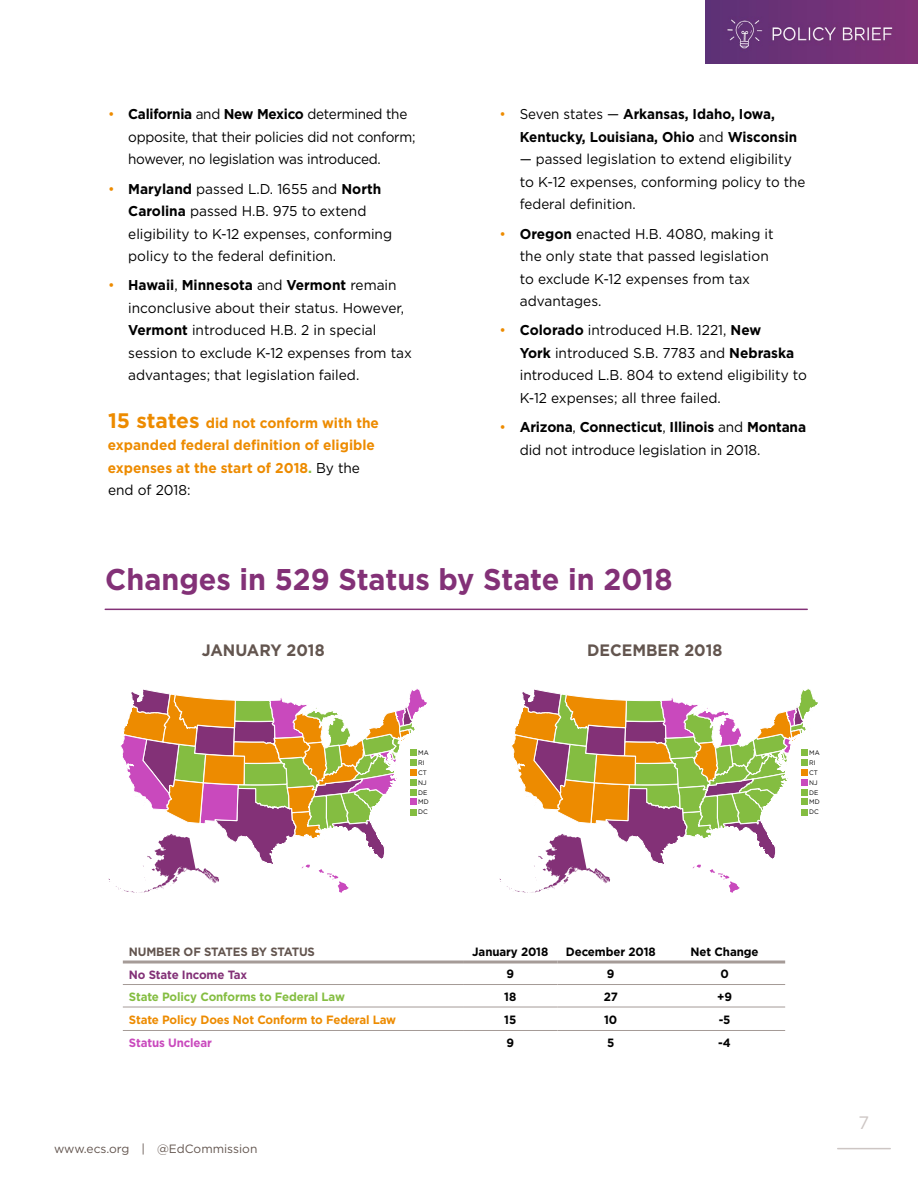
<style>
.page{position:relative;width:918px;height:1188px;background:#fff}
.page>*{position:absolute;margin:0;border:0;box-sizing:border-box;transform-origin:0 0}
.t1{font:700 30px "Gotham";color:#833177;scale:.96 1}
.t2{font:18px "Gotham";color:#cdc6c4}
.t3{font:700 16.5px "Gotham";color:#63554f;scale:.96 1}
.t4{font:14.25px/22.5px "Gotham";color:#000;scale:.96 1}
.t5{font:14.25px/22.5px "Gotham";letter-spacing:-.02em;color:#000;scale:.95 1}
.t6{font:700 14.25px/22.5px "Gotham";color:#ed8b00;scale:.96 1}
.t7{font:14.25px/22.5px "Gotham";color:#000;scale:.94 1}
.t8{font:700 14.25px/22.5px "Gotham";color:#000;scale:.94 1}
.t9{font:700 12px "Gotham";letter-spacing:-.01em;color:#000;scale:.96 1}
.t10{font:700 12px "Gotham";letter-spacing:-.01em;color:#ed8b00;scale:.96 1}
.t11{font:700 12px "Gotham";letter-spacing:-.01em;color:#84bd41;scale:.96 1}
.t12{font:12px "Gotham";color:#63554f}
.t13{font:700 12px "Gotham";letter-spacing:-.01em;color:#63554f;scale:.96 1}
.t14{font:700 12px "Gotham";letter-spacing:-.01em;color:#833177;scale:.96 1}
.t15{font:700 12px "Gotham";letter-spacing:-.01em;color:#c949bd;scale:.96 1}
.t16{font:6.6px/10.2px "Gotham";color:#000}
.t17{font:6.6px/10.2px "Gotham";color:#000;scale:.96 1}
.s1{color:#ed8b00}
.s2{font-weight:700}
.s3{font-size:21px}
.s4{color:#84bd41}
.s5{font-weight:400;color:#000}
.s6{font-weight:400;color:#ed8b00}
.s7{font-weight:400}
</style>
<div class="page">
<img style="left:705px;top:0;width:213px;height:64px">
<hr style="left:838px;top:1148px;width:52px;height:1px;background:#cdc6c4">
<svg style="left:108px;top:689px;width:319px;height:204px"></svg>
<svg style="left:500px;top:688px;width:318px;height:205px"></svg>
<hr style="left:105px;top:609px;width:702px;height:1px;background:#833177">
<hr style="left:123px;top:984px;width:340px;height:1px;background:#a59b97">
<hr style="left:463px;top:984px;width:95px;height:1px;background:#a59b97">
<hr style="left:558px;top:984px;width:106px;height:1px;background:#a59b97">
<hr style="left:664px;top:984px;width:121px;height:1px;background:#a59b97">
<hr style="left:123px;top:1007px;width:340px;height:1px;background:#a59b97">
<hr style="left:463px;top:1007px;width:95px;height:1px;background:#a59b97">
<hr style="left:558px;top:1007px;width:106px;height:1px;background:#a59b97">
<hr style="left:664px;top:1007px;width:121px;height:1px;background:#a59b97">
<hr style="left:123px;top:1030px;width:340px;height:1px;background:#a59b97">
<hr style="left:463px;top:1030px;width:95px;height:1px;background:#a59b97">
<hr style="left:558px;top:1030px;width:106px;height:1px;background:#a59b97">
<hr style="left:664px;top:1030px;width:121px;height:1px;background:#a59b97">
<hr style="left:123px;top:961px;width:340px;height:3px;background:#a59b97">
<hr style="left:463px;top:961px;width:95px;height:3px;background:#a59b97">
<hr style="left:558px;top:961px;width:106px;height:3px;background:#a59b97">
<hr style="left:664px;top:961px;width:121px;height:3px;background:#a59b97">
<p class="t5" style="left:128px;top:103px;width:304px;text-indent:-20px"><span class="s1">•</span> <span class="s2">California</span> and <span class="s2">New Mexico</span> determined the opposite, that their policies did not conform; however, no legislation was introduced.</p>
<p class="t4" style="left:128px;top:177px;width:276px;text-indent:-20px"><span class="s1">•</span> <span class="s2">Maryland</span> passed L.D. 1655 and <span class="s2">North Carolina</span> passed H.B. 975 to extend eligibility to K-12 expenses, conforming policy to the federal definition.</p>
<p class="t4" style="left:128px;top:274px;width:297px;text-indent:-20px"><span class="s1">•</span> <span class="s2">Hawaii</span>, <span class="s2">Minnesota</span> and <span class="s2">Vermont</span> remain inconclusive about their status. However, <span class="s2">Vermont</span> introduced H.B. 2 in special session to exclude K-12 expenses from tax advantages; that legislation failed.</p>
<p class="t6" style="left:108px;top:411px;width:284px"><span class="s3">15 states</span> did not conform with the expanded federal definition of eligible expenses at the start of 2018<span class="s4">.</span> <span class="s5">By the end of 2018:</span></p>
<p class="t8" style="left:520px;top:103px;width:297px;text-indent:-20px"><span class="s6">•</span> <span class="s7">Seven states —</span> Arkansas, Idaho, Iowa,<br>Kentucky, Louisiana, Ohio <span class="s7">and</span> Wisconsin</p>
<p class="t7" style="left:520px;top:148px;width:305px">— passed legislation to extend eligibility to K-12 expenses, conforming policy to the federal definition.</p>
<p class="t4" style="left:520px;top:222px;width:266px;text-indent:-20px"><span class="s1">•</span> <span class="s2">Oregon</span> enacted H.B. 4080, making it the only state that passed legislation to exclude K-12 expenses from tax advantages.</p>
<p class="t4" style="left:520px;top:319px;width:301px;text-indent:-20px"><span class="s1">•</span> <span class="s2">Colorado</span> introduced H.B. 1221, <span class="s2">New<br>York</span> introduced S.B. 7783 and <span class="s2">Nebraska </span>introduced L.B. 804 to extend eligibility to K-12 expenses; all three failed.</p>
<p class="t4" style="left:520px;top:416px;width:300px;text-indent:-20px"><span class="s1">•</span> <span class="s2">Arizona</span>, <span class="s2">Connecticut</span>, <span class="s2">Illinois</span> and <span class="s2">Montana </span>did not introduce legislation in 2018.</p>
<h1 class="t1" style="left:105px;top:559px;width:592px">Changes in 529 Status by State in 2018</h1>
<p class="t3" style="left:202px;top:640px;width:129px">JANUARY 2018</p>
<p class="t3" style="left:587px;top:640px;width:142px">DECEMBER 2018</p>
<p class="t16" style="left:418px;top:747px;width:12px">MA<br>RI<br>CT<br>NJ</p>
<p class="t16" style="left:418px;top:787px;width:12px;line-height:9.3px">DE<br>MD</p>
<p class="t16" style="left:418px;top:807px;width:11px">DC</p>
<p class="t17" style="left:809px;top:747px;width:12px">MA<br>RI<br>CT<br>NJ</p>
<p class="t17" style="left:809px;top:787px;width:12px;line-height:9.3px">DE<br>MD</p>
<p class="t17" style="left:809px;top:807px;width:12px">DC</p>
<p class="t13" style="left:129px;top:944px;width:195px">NUMBER OF STATES BY STATUS</p>
<p class="t9" style="left:472px;top:943px;width:81px">January 2018</p>
<p class="t9" style="left:566px;top:943px;width:95px">December 2018</p>
<p class="t9" style="left:691px;top:943px;width:72px">Net Change</p>
<p class="t14" style="left:129px;top:966px;width:125px">No State Income Tax</p>
<p class="t9" style="left:506px;top:966px;width:9px">9</p>
<p class="t9" style="left:607px;top:966px;width:9px">9</p>
<p class="t9" style="left:720px;top:966px;width:10px">0</p>
<p class="t11" style="left:129px;top:989px;width:227px">State Policy Conforms to Federal Law</p>
<p class="t9" style="left:504px;top:988px;width:14px">18</p>
<p class="t9" style="left:604px;top:988px;width:16px">27</p>
<p class="t9" style="left:717px;top:988px;width:17px">+9</p>
<p class="t10" style="left:129px;top:1012px;width:280px">State Policy Does Not Conform to Federal Law</p>
<p class="t9" style="left:504px;top:1011px;width:14px">15</p>
<p class="t9" style="left:604px;top:1011px;width:15px">10</p>
<p class="t9" style="left:719px;top:1011px;width:14px">-5</p>
<p class="t15" style="left:129px;top:1035px;width:88px">Status Unclear</p>
<p class="t9" style="left:506px;top:1034px;width:9px">9</p>
<p class="t9" style="left:607px;top:1034px;width:9px">5</p>
<p class="t9" style="left:718px;top:1034px;width:15px">-4</p>
<p class="t12" style="left:54px;top:1141px;width:205px">www.ecs.org | @EdCommission</p>
<p class="t2" style="left:859px;top:1111px;width:12px">7</p>
</div>
